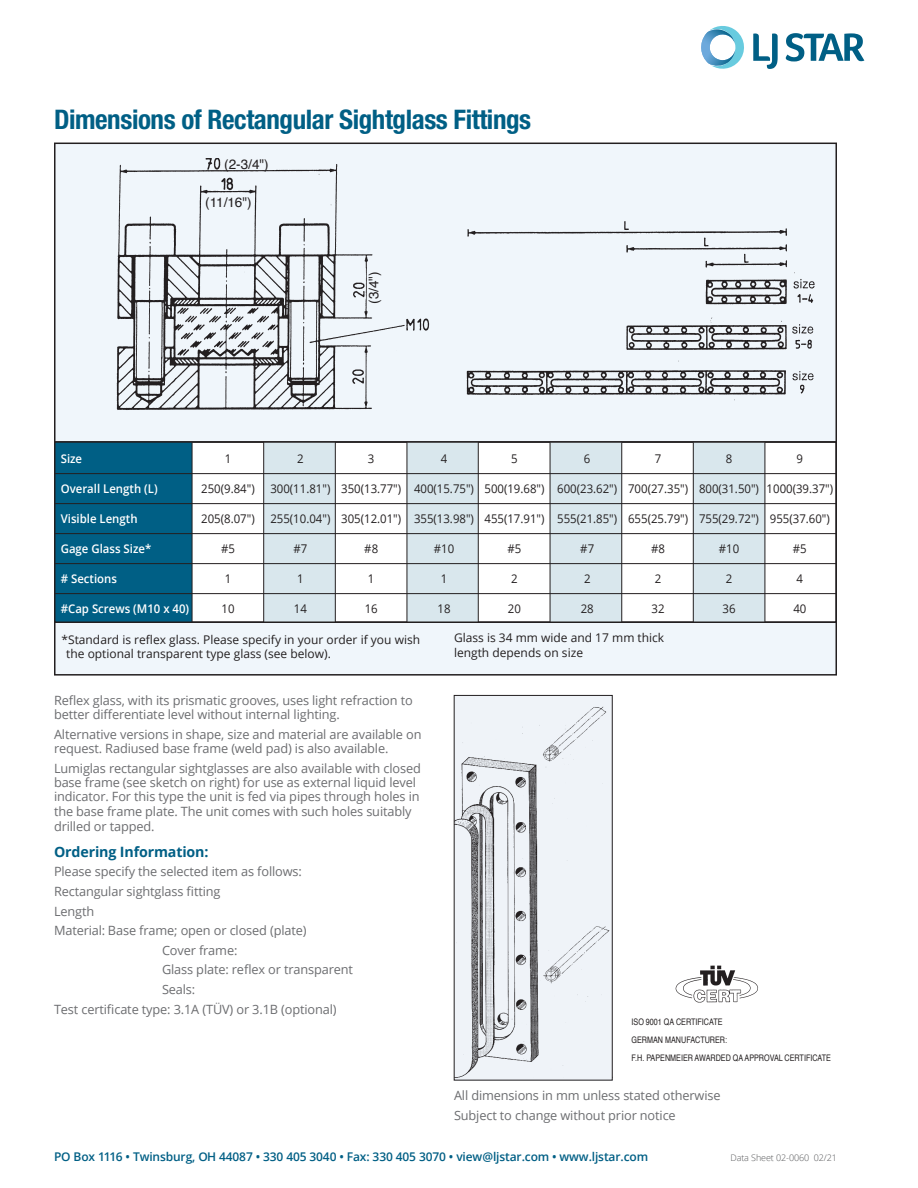
<style>
.page{position:relative;width:918px;height:1188px;background:#fff}
.page>*{position:absolute;margin:0;border:0;box-sizing:border-box;transform-origin:0 0}
.Data_Sheet_Title{font:700 condensed 27px "Helvetica Neue";letter-spacing:-.015em;color:#005f85}
.Paragraph_Header{font:700 14.25px "Open Sans";letter-spacing:-.01em;color:#005f85}
.Reg__Text{font:13.5px "Helvetica";color:#231f20}
.Paragraph_Copy{font:12.75px/14.5px "Open Sans";letter-spacing:-.01em;color:#6c6d70}
.t1{font:12px "Open Sans";color:#231f20;scale:.95 1}
.t2{font:12px "Open Sans";color:#231f20}
.t3{font:600 12px "Open Sans";letter-spacing:-.01em;color:#005f85}
.t4{font:600 12px "Open Sans";color:#fff;scale:.95 1}
.Reg__Text-2{font:9px "Helvetica";color:#231f20;scale:.8 1}
.t5{font:300 9px "Open Sans";letter-spacing:-.01em;color:#57585a}
</style>
<div class="page">
<svg style="left:753px;top:33px;width:25px;height:36px"></svg>
<svg style="left:786px;top:33px;width:78px;height:28px"></svg>
<svg style="left:701px;top:26px;width:43px;height:43px"></svg>
<div style="left:55px;top:143px;width:781px;height:532px;background:#f0f6fb"></div>
<div style="left:55px;top:442px;width:781px;height:180px;background:#fff"></div>
<div style="left:264px;top:442px;width:71px;height:180px;background:#d9e7ed"></div>
<div style="left:407px;top:442px;width:71px;height:180px;background:#d9e7ed"></div>
<div style="left:550px;top:442px;width:71px;height:180px;background:#d9e7ed"></div>
<div style="left:694px;top:442px;width:71px;height:180px;background:#d9e7ed"></div>
<div style="left:56px;top:442px;width:136px;height:180px;background:#005f85"></div>
<img style="left:676px;top:965px;width:82px;height:38px">
<img style="left:116px;top:158px;width:314px;height:252px">
<img style="left:466px;top:221px;width:349px;height:180px">
<div style="left:456px;top:697px;width:154px;height:381px;background:#eff3f8"></div>
<hr style="left:54px;top:473px;width:783px;height:1px;background:#231f20">
<hr style="left:54px;top:503px;width:783px;height:1px;background:#231f20">
<hr style="left:54px;top:533px;width:783px;height:1px;background:#231f20">
<hr style="left:54px;top:563px;width:783px;height:1px;background:#231f20">
<hr style="left:54px;top:593px;width:783px;height:1px;background:#231f20">
<hr style="left:192px;top:442px;width:1px;height:181px;background:#231f20">
<hr style="left:263px;top:442px;width:1px;height:181px;background:#231f20">
<hr style="left:335px;top:442px;width:1px;height:181px;background:#231f20">
<hr style="left:407px;top:442px;width:1px;height:181px;background:#231f20">
<hr style="left:478px;top:442px;width:1px;height:181px;background:#231f20">
<hr style="left:550px;top:442px;width:1px;height:181px;background:#231f20">
<hr style="left:621px;top:442px;width:1px;height:181px;background:#231f20">
<hr style="left:693px;top:442px;width:1px;height:181px;background:#231f20">
<hr style="left:765px;top:442px;width:1px;height:181px;background:#231f20">
<div style="left:54px;top:441px;width:783px;height:182px;border:2px solid #231f20"></div>
<p class="Data_Sheet_Title" style="left:54px;top:103px;width:479px">Dimensions of Rectangular Sightglass Fittings</p>
<p class="Reg__Text" style="left:224px;top:153px;width:46px">(2-3/4")</p>
<p class="Reg__Text" style="left:205px;top:192px;width:48px">(11/16")</p>
<p class="Reg__Text" style="left:363px;top:304px;width:34px;rotate:-90deg">(3/4")</p>
<p class="t4" style="left:61px;top:450px;width:24px">Size</p>
<p class="t1" style="left:225px;top:450px;width:8px">1</p>
<p class="t1" style="left:297px;top:450px;width:8px">2</p>
<p class="t1" style="left:368px;top:450px;width:8px">3</p>
<p class="t1" style="left:441px;top:450px;width:8px">4</p>
<p class="t1" style="left:511px;top:450px;width:8px">5</p>
<p class="t1" style="left:584px;top:450px;width:8px">6</p>
<p class="t1" style="left:655px;top:450px;width:8px">7</p>
<p class="t1" style="left:726px;top:450px;width:8px">8</p>
<p class="t1" style="left:797px;top:450px;width:8px">9</p>
<p class="t4" style="left:61px;top:480px;width:104px">Overall Length (L)</p>
<p class="t1" style="left:201px;top:480px;width:58px">250(9.84")</p>
<p class="t1" style="left:270px;top:480px;width:594px">300(11.81") 350(13.77") 400(15.75") 500(19.68") 600(23.62") 700(27.35") 800(31.50") 1000(39.37")</p>
<p class="t4" style="left:61px;top:510px;width:82px">Visible Length</p>
<p class="t1" style="left:201px;top:510px;width:58px">205(8.07")</p>
<p class="t1" style="left:270px;top:510px;width:590px">255(10.04") 305(12.01") 355(13.98") 455(17.91") 555(21.85") 655(25.79") 755(29.72") 955(37.60")</p>
<p class="t4" style="left:61px;top:540px;width:97px">Gage Glass Size*</p>
<p class="t1" style="left:221px;top:540px;width:16px">#5</p>
<p class="t1" style="left:293px;top:540px;width:16px">#7</p>
<p class="t1" style="left:364px;top:540px;width:16px">#8</p>
<p class="t1" style="left:434px;top:540px;width:23px">#10</p>
<p class="t1" style="left:508px;top:540px;width:16px">#5</p>
<p class="t1" style="left:580px;top:540px;width:16px">#7</p>
<p class="t1" style="left:651px;top:540px;width:16px">#8</p>
<p class="t1" style="left:719px;top:540px;width:23px">#10</p>
<p class="t1" style="left:793px;top:540px;width:16px">#5</p>
<p class="t4" style="left:61px;top:570px;width:61px"># Sections</p>
<p class="t1" style="left:225px;top:570px;width:8px">1</p>
<p class="t1" style="left:297px;top:570px;width:8px">1</p>
<p class="t1" style="left:368px;top:570px;width:8px">1</p>
<p class="t1" style="left:441px;top:570px;width:8px">1</p>
<p class="t1" style="left:511px;top:570px;width:8px">2</p>
<p class="t1" style="left:584px;top:570px;width:8px">2</p>
<p class="t1" style="left:655px;top:570px;width:8px">2</p>
<p class="t1" style="left:726px;top:570px;width:8px">2</p>
<p class="t1" style="left:797px;top:570px;width:8px">4</p>
<p class="t4" style="left:61px;top:600px;width:137px">#Cap Screws (M10 x 40)</p>
<p class="t1" style="left:221px;top:600px;width:15px">10</p>
<p class="t1" style="left:294px;top:600px;width:15px">14</p>
<p class="t1" style="left:365px;top:600px;width:15px">16</p>
<p class="t1" style="left:437px;top:600px;width:15px">18</p>
<p class="t1" style="left:508px;top:600px;width:15px">20</p>
<p class="t1" style="left:581px;top:600px;width:15px">28</p>
<p class="t1" style="left:652px;top:600px;width:15px">32</p>
<p class="t1" style="left:722px;top:600px;width:15px">36</p>
<p class="t1" style="left:793px;top:600px;width:15px">40</p>
<p class="t2" style="left:62px;top:631px;width:360px">*Standard is reflex glass. Please specify in your order if you wish</p>
<p class="t2" style="left:66px;top:646px;width:266px">the optional transparent type glass (see below).</p>
<p class="t2" style="left:454px;top:630px;width:212px">Glass is 34 mm wide and 17 mm thick</p>
<p class="t2" style="left:454px;top:644px;width:131px">length depends on size</p>
<p class="Paragraph_Copy" style="left:54px;top:693px;width:360px">Reflex glass, with its prismatic grooves, uses light refraction to better differentiate level without internal lighting.</p>
<p class="Paragraph_Copy" style="left:54px;top:727px;width:369px">Alternative versions in shape, size and material are available on request. Radiused base frame (weld pad) is also available.</p>
<p class="Paragraph_Copy" style="left:54px;top:761px;width:368px">Lumiglas rectangular sightglasses are also available with closed base frame (see sketch on right) for use as external liquid level indicator. For this type the unit is fed via pipes through holes in the base frame plate. The unit comes with such holes suitably drilled or tapped.</p>
<p class="Paragraph_Header" style="left:54px;top:841px;width:156px">Ordering Information:</p>
<p class="Paragraph_Copy" style="left:54px;top:864px;width:249px">Please specify the selected item as follows:</p>
<p class="Paragraph_Copy" style="left:54px;top:884px;width:168px">Rectangular sightglass fitting</p>
<p class="Paragraph_Copy" style="left:54px;top:903px;width:42px">Length</p>
<p class="Paragraph_Copy" style="left:54px;top:923px;width:254px">Material: Base frame; open or closed (plate)</p>
<p class="Paragraph_Copy" style="left:162px;top:943px;width:77px">Cover frame:</p>
<p class="Paragraph_Copy" style="left:162px;top:962px;width:193px">Glass plate: reflex or transparent</p>
<p class="Paragraph_Copy" style="left:162px;top:982px;width:35px">Seals:</p>
<p class="Paragraph_Copy" style="left:54px;top:1002px;width:284px">Test certificate type: 3.1A (TÜV) or 3.1B (optional)</p>
<p class="Reg__Text-2" style="left:632px;top:1014px;width:115px">ISO 9001 QA CERTIFICATE</p>
<p class="Reg__Text-2" style="left:632px;top:1033px;width:121px">GERMAN MANUFACTURER:</p>
<p class="Reg__Text-2" style="left:632px;top:1051px;width:251px">F.H. PAPENMEIER AWARDED QA APPROVAL CERTIFICATE</p>
<p class="Paragraph_Copy" style="left:454px;top:1088px;width:268px">All dimensions in mm unless stated otherwise</p>
<p class="Paragraph_Copy" style="left:454px;top:1107px;width:223px">Subject to change without prior notice</p>
<p class="t3" style="left:54px;top:1148px;width:596px">PO Box 1116 • Twinsburg, OH 44087 • 330 405 3040 • Fax: 330 405 3070 • view@ljstar.com • www.ljstar.com</p>
<p class="t5" style="left:730px;top:1152px;width:108px">Data Sheet 02-0060 02/21</p>
</div>
